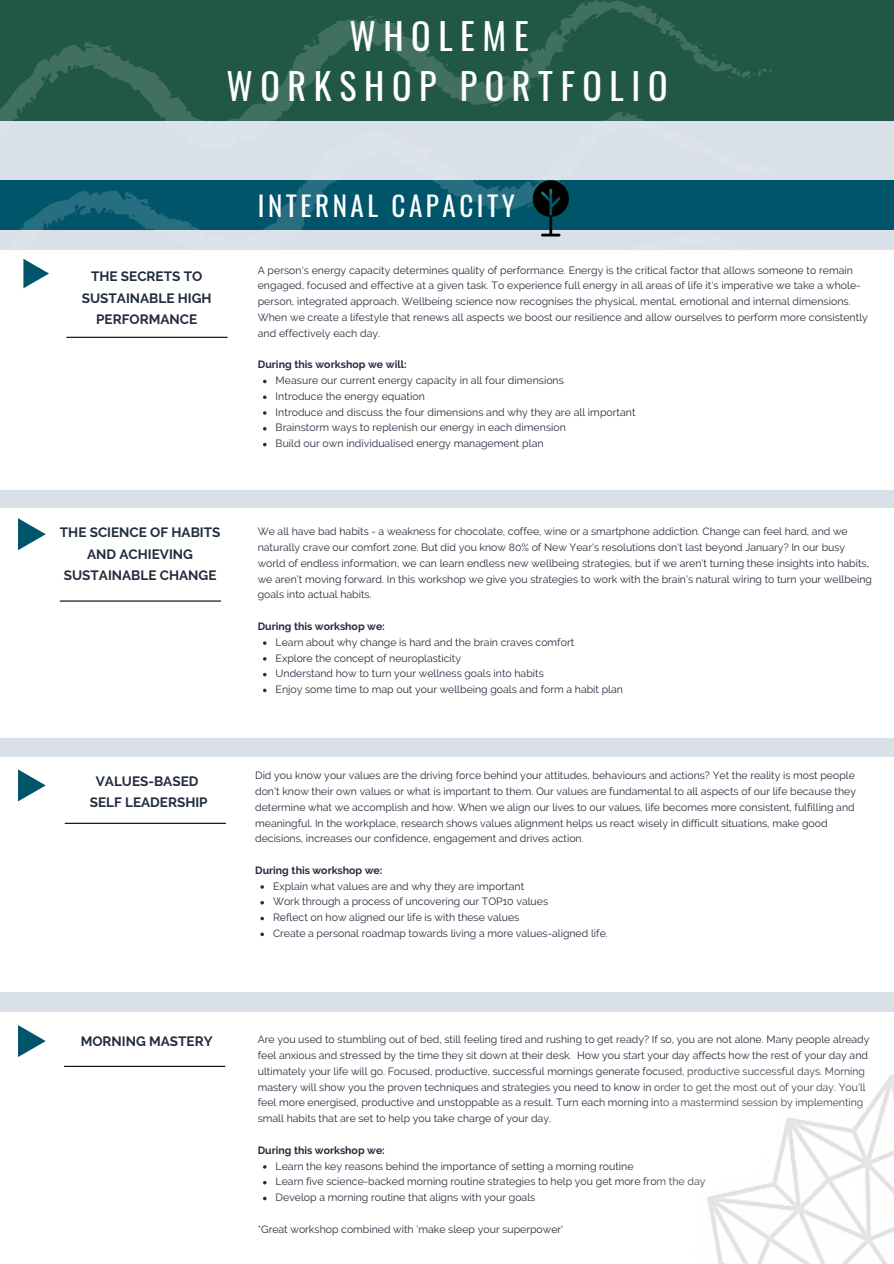
<style>
.page{position:relative;width:894px;height:1264px;background:#fff}
.page>*{position:absolute;margin:0;border:0;box-sizing:border-box;transform-origin:0 0}
.t1{font:36.15px "Oswald";letter-spacing:.21em;color:#fff}
.t2{font:27.15px "Oswald";letter-spacing:.13em;color:#fff}
.t3{font:700 13.5px/21.5px "Raleway";color:#232d3d;text-align:center}
.t4{font:10.5px/15.8px "Raleway";color:#232d3d}
.t5{font:700 10.5px "Raleway";color:#232d3d}
</style>
<div class="page">
<div style="left:0;top:0;width:893px;height:1263px;background:#dae0e8"></div>
<div style="left:0;top:0;width:893px;height:120px;background:#205746"></div>
<div style="left:0;top:251px;width:893px;height:238px;background:#fff"></div>
<div style="left:0;top:508px;width:893px;height:230px;background:#fff"></div>
<div style="left:0;top:180px;width:893px;height:50px;background:#01556a"></div>
<svg style="left:0;top:0;width:804px;height:251px"></svg>
<div style="left:0;top:757px;width:893px;height:234px;background:#fff"></div>
<div style="left:0;top:1012px;width:893px;height:251px;background:#fff"></div>
<svg style="left:23px;top:259px;width:26px;height:29px"></svg>
<img style="left:707px;top:1075px;width:186px;height:188px">
<svg style="left:18px;top:518px;width:28px;height:32px"></svg>
<svg style="left:18px;top:769px;width:28px;height:32px"></svg>
<svg style="left:18px;top:1025px;width:28px;height:32px"></svg>
<svg style="left:532px;top:180px;width:36px;height:56px"></svg>
<svg style="left:263px;top:641px;width:3px;height:4px"></svg>
<svg style="left:260px;top:901px;width:4px;height:3px"></svg>
<svg style="left:260px;top:916px;width:4px;height:4px"></svg>
<svg style="left:260px;top:932px;width:4px;height:4px"></svg>
<svg style="left:263px;top:395px;width:3px;height:4px"></svg>
<svg style="left:263px;top:411px;width:3px;height:4px"></svg>
<hr style="left:66px;top:337px;width:161px;height:1px;background:#000">
<hr style="left:60px;top:600px;width:161px;height:1px;background:#000">
<hr style="left:65px;top:822px;width:161px;height:1px;background:#000">
<hr style="left:64px;top:1065px;width:161px;height:1px;background:#000">
<p class="t1" style="left:349px;top:8px;width:181px">WHOLEME</p>
<p class="t1" style="left:226px;top:58px;width:442px">WORKSHOP PORTFOLIO</p>
<p class="t3" style="left:82px;top:266px;width:131px">THE SECRETS TO<br>SUSTAINABLE HIGH<br>PERFORMANCE</p>
<p class="t3" style="left:60px;top:522px;width:162px">THE SCIENCE OF HABITS<br>AND ACHIEVING<br>SUSTAINABLE CHANGE</p>
<p class="t3" style="left:96px;top:770px;width:104px">VALUES-BASED</p>
<p class="t3" style="left:90px;top:791px;width:119px">SELF LEADERSHIP</p>
<p class="t2" style="left:258px;top:184px;width:258px">INTERNAL CAPACITY</p>
<p class="t4" style="left:258px;top:262px;width:611px">A person's energy capacity determines quality of performance. Energy is the critical factor that allows someone to remain engaged, focused and effective at a given task. To experience full energy in all areas of life it's imperative we take a whole&shy;person, integrated approach. Wellbeing science now recognises the physical, mental, emotional and internal dimensions.<br>When we create a lifestyle that renews all aspects we boost our resilience and allow ourselves to perform more consistently and effectively each day.</p>
<p class="t5" style="left:258px;top:358px;width:150px">During this workshop we will:</p>
<p class="t4" style="left:275px;top:372px;width:290px">Measure our current energy capacity in all four dimensions</p>
<p class="t4" style="left:275px;top:388px;width:151px">Introduce the energy equation</p>
<p class="t4" style="left:275px;top:404px;width:361px">Introduce and discuss the four dimensions and why they are all important</p>
<p class="t4" style="left:275px;top:420px;width:292px">Brainstorm ways to replenish our energy in each dimension</p>
<p class="t4" style="left:275px;top:435px;width:269px">Build our own individualised energy management plan</p>
<p class="t4" style="left:258px;top:523px;width:615px">We all have bad habits - a weakness for chocolate, coffee, wine or a smartphone addiction. Change can feel hard, and we naturally crave our comfort zone. But did you know 80% of New Year's resolutions don't last beyond January? In our busy world of endless information, we can learn endless new wellbeing strategies, but if we aren’t turning these insights into habits, we aren’t moving forward. In this workshop we give you strategies to work with the brain’s natural wiring to turn your wellbeing goals into actual habits.</p>
<p class="t5" style="left:258px;top:620px;width:129px">During this workshop we:</p>
<p class="t4" style="left:275px;top:634px;width:300px">Learn about why change is hard and the brain craves comfort</p>
<p class="t4" style="left:275px;top:650px;width:187px">Explore the concept of neuroplasticity</p>
<p class="t4" style="left:275px;top:665px;width:269px">Understand how to turn your wellness goals into habits</p>
<p class="t4" style="left:275px;top:681px;width:349px">Enjoy some time to map out your wellbeing goals and form a habit plan</p>
<p class="t4" style="left:255px;top:767px;width:602px">Did you know your values are the driving force behind your attitudes, behaviours and actions? Yet the reality is most people don't know their own values or what is important to them. Our values are fundamental to all aspects of our life because they determine what we accomplish and how. When we align our lives to our values, life becomes more consistent, fulfilling and meaningful. In the workplace, research shows values alignment helps us react wisely in difficult situations, make good decisions, increases our confidence, engagement and drives action.</p>
<p class="t5" style="left:255px;top:864px;width:129px">During this workshop we:</p>
<p class="t4" style="left:273px;top:878px;width:252px">Explain what values are and why they are important</p>
<p class="t4" style="left:273px;top:893px;width:276px">Work through a process of uncovering our TOP10 values</p>
<p class="t4" style="left:273px;top:909px;width:248px">Reflect on how aligned our life is with these values</p>
<p class="t4" style="left:273px;top:925px;width:336px">Create a personal roadmap towards living a more values-aligned life.</p>
<p class="t3" style="left:81px;top:1030px;width:133px">MORNING MASTERY</p>
<p class="t4" style="left:258px;top:1031px;width:613px">Are you used to stumbling out of bed, still feeling tired and rushing to get ready? If so, you are not alone. Many people already feel anxious and stressed by the time they sit down at their desk. How you start your day affects how the rest of your day and ultimately your life will go. Focused, productive, successful mornings generate focused, productive successful days. Morning mastery will show you the proven techniques and strategies you need to know in order to get the most out of your day. You'll feel more energised, productive and unstoppable as a result. Turn each morning into a mastermind session by implementing small habits that are set to help you take charge of your day.</p>
<p class="t5" style="left:258px;top:1143px;width:129px">During this workshop we:</p>
<p class="t4" style="left:275px;top:1157px;width:359px">Learn the key reasons behind the importance of setting a morning routine</p>
<p class="t4" style="left:275px;top:1173px;width:431px">Learn five science-backed morning routine strategies to help you get more from the day</p>
<p class="t4" style="left:275px;top:1189px;width:261px">Develop a morning routine that aligns with your goals</p>
<p class="t4" style="left:258px;top:1220px;width:307px">*Great workshop combined with 'make sleep your superpower'</p>
</div>
